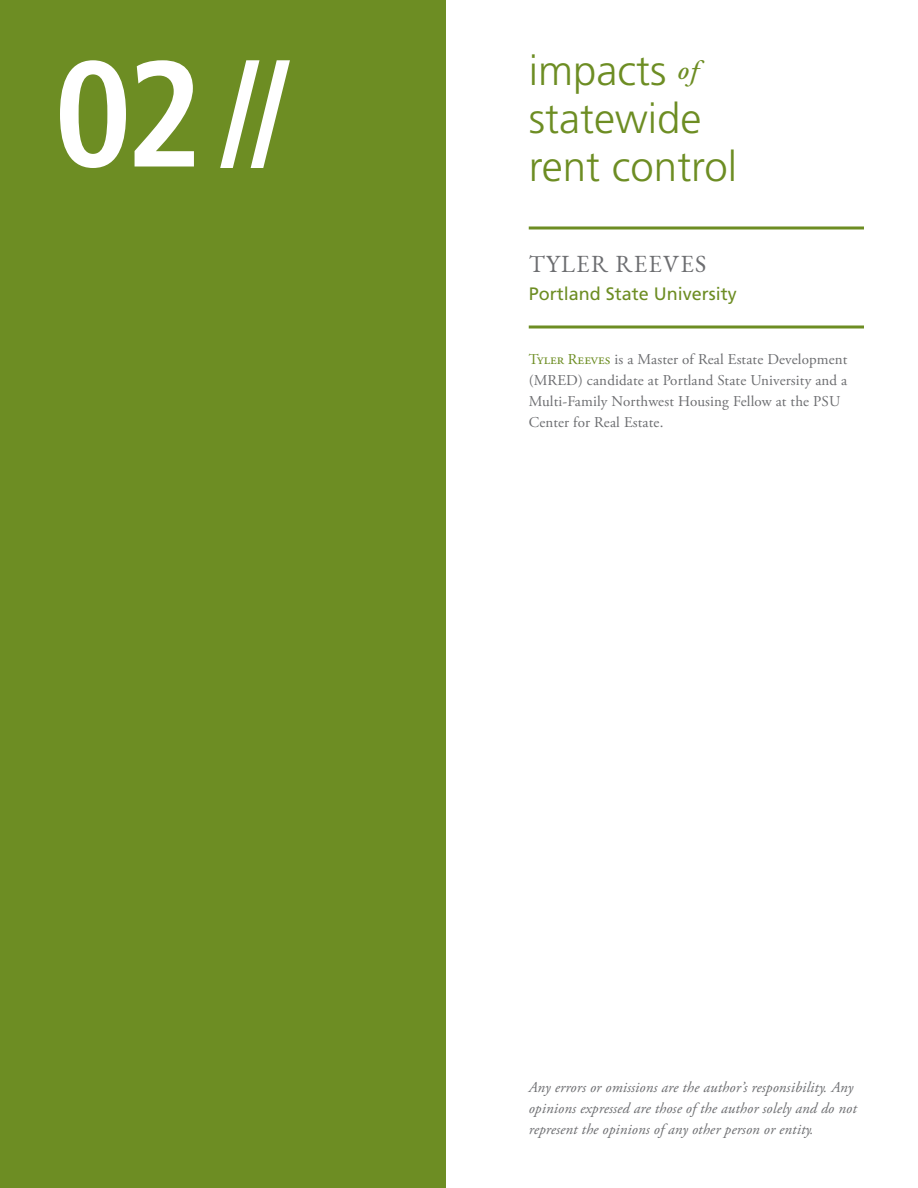
<style>
.page{position:relative;width:918px;height:1188px;background:#fff}
.page>*{position:absolute;margin:0;border:0;box-sizing:border-box;transform-origin:0 0}
.intro-page_number{font:700 condensed 150px "Frutiger LT Std";color:#fff}
.t1{font:300 42px/48px "Frutiger LT Std";color:#6d8d23}
.t2{font:24px "EB Garamond";letter-spacing:.05em;color:#6c6d70}
.t3{font:18px "Frutiger LT Std";color:#6d8d23}
.t4{font:15px/21px "Adobe Garamond Pro";letter-spacing:.01em;color:#6c6d70}
.t5{font:italic 15px/21px "Adobe Garamond Pro";letter-spacing:.01em;color:#6c6d70}
.s1{font-family:"EB Garamond";font-weight:500;font-style:italic;font-size:27px}
.s2{color:#6d8d23}
</style>
<div class="page">
<div style="left:0;top:0;width:446px;height:1188px;background:#6d8d23"></div>
<hr style="left:529px;top:226px;width:335px;height:3px;background:#6d8d23">
<hr style="left:529px;top:326px;width:335px;height:2px;background:#6d8d23">
<p class="intro-page_number" style="left:54px;top:26px;width:239px">02 //</p>
<p class="t1" style="left:529px;top:48px;width:210px">impacts <span class="s1">of </span>statewide rent control</p>
<p class="t2" style="left:529px;top:248px;width:179px">TYLER REEVES</p>
<p class="t3" style="left:529px;top:283px;width:210px">Portland State University</p>
<p class="t4" style="left:529px;top:349px;width:320px"><span class="s2">Tyler Reeves</span> is a Master of Real Estate Development (MRED) candidate at Portland State University and a Multi-Family Northwest Housing Fellow at the PSU Center for Real Estate.</p>
<p class="t5" style="left:529px;top:1077px;width:329px">Any errors or omissions are the author’s responsibility. Any opinions expressed are those of the author solely and do not represent the opinions of any other person or entity.</p>
</div>
